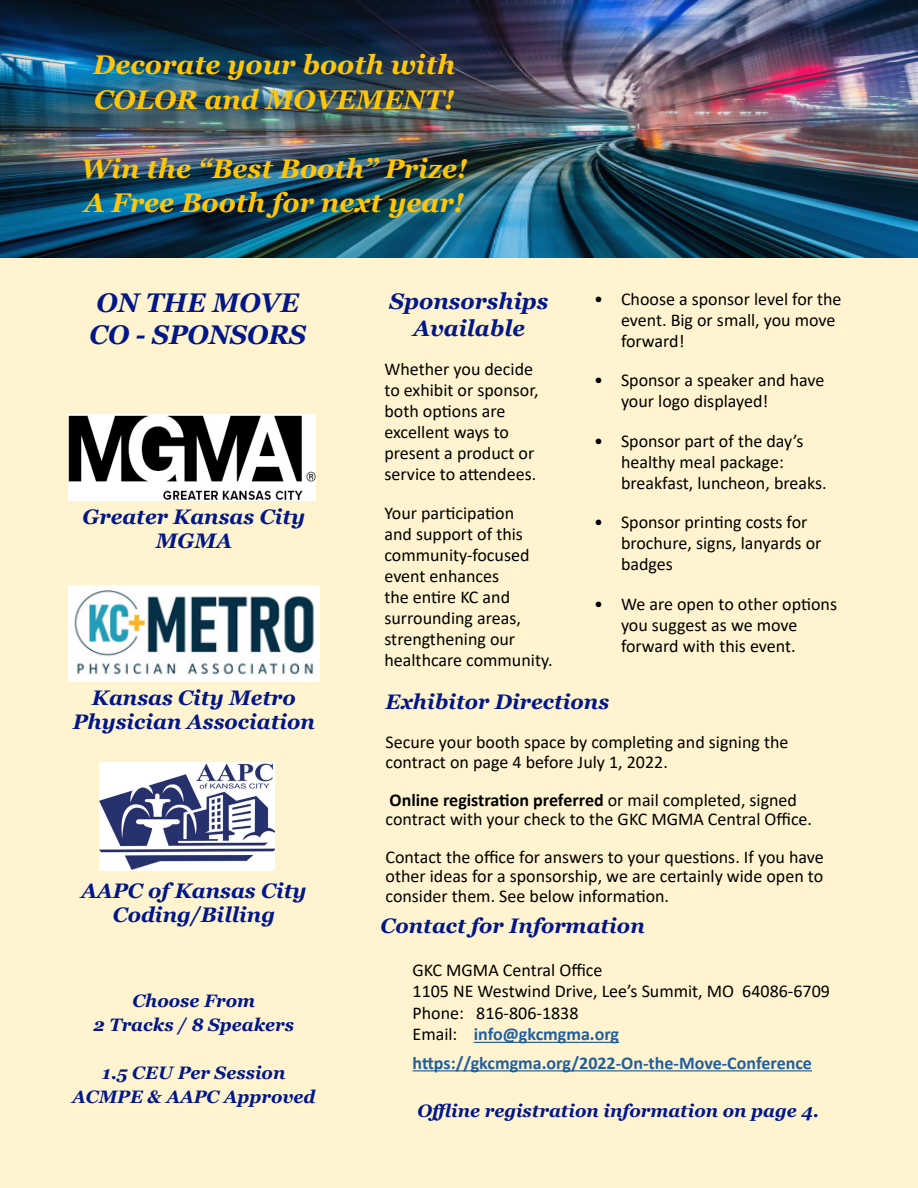
<style>
.page{position:relative;width:918px;height:1188px;background:#fff4cf}
.page>*{position:absolute;margin:0;border:0;box-sizing:border-box;transform-origin:0 0}
.t1{font:italic 700 27px/34.5px "Georgia";color:#ffc509}
.t2{font:italic 700 27px/32.4px "Georgia";color:#001789;scale:.96 1}
.t3{font:italic 700 22.5px/27px "Georgia";color:#001789;text-align:center}
.t4{font:italic 700 21px/24px "Georgia";color:#001789;text-align:center}
.t5{font:18px/21px "Calibri";color:#000}
.t6{font:italic 700 18px/24px "Georgia";color:#001789;text-align:center}
.t7{font:700 18px "Calibri";color:#215e9e}
.s1{font-weight:700}
.s2{font-weight:400;color:#000}
</style>
<div class="page">
<img style="left:0;top:0;width:918px;height:257px">
<hr style="left:474px;top:1042px;width:145px;height:1px;background:#215e9e">
<hr style="left:413px;top:1070px;width:399px;height:1px;background:#215e9e">
<img style="left:68px;top:586px;width:252px;height:95px">
<img style="left:69px;top:415px;width:246px;height:86px">
<img style="left:100px;top:763px;width:174px;height:107px">
<p class="t1" style="left:93px;top:48px;width:364px">Decorate your booth with<br>COLOR and MOVEMENT!</p>
<p class="t1" style="left:81px;top:151px;width:388px">Win the “Best Booth” Prize!<br>A Free Booth for next year!</p>
<p class="t2" style="left:90px;top:286px;width:227px">ON THE MOVE<br>CO - SPONSORS</p>
<p class="t3" style="left:390px;top:287px;width:161px">Sponsorships<br>Available</p>
<p class="t5" style="left:384px;top:358px;width:156px">Whether you decide to exhibit or sponsor, both options are excellent ways to present a product or service to attendees.</p>
<p class="t5" style="left:384px;top:502px;width:170px">Your participation<br>and support of this community-focused event enhances<br>the entire KC and surrounding areas, strengthening our healthcare community.</p>
<p class="t4" style="left:83px;top:505px;width:224px">Greater Kansas City<br>MGMA</p>
<p class="t5" style="left:621px;top:288px;width:222px;text-indent:-27px">• Choose a sponsor level for the event. Big or small, you move forward!</p>
<p class="t5" style="left:621px;top:370px;width:205px;text-indent:-27px">• Sponsor a speaker and have your logo displayed!</p>
<p class="t5" style="left:621px;top:430px;width:207px;text-indent:-27px">• Sponsor part of the day’s healthy meal package: breakfast, luncheon, breaks.</p>
<p class="t5" style="left:621px;top:511px;width:202px;text-indent:-27px">• Sponsor printing costs for brochure, signs, lanyards or badges</p>
<p class="t5" style="left:621px;top:593px;width:218px;text-indent:-27px">• We are open to other options you suggest as we move forward with this event.</p>
<p class="t4" style="left:73px;top:686px;width:244px">Kansas City Metro<br>Physician Association</p>
<p class="t4" style="left:81px;top:879px;width:227px">AAPC of Kansas City<br>Coding/Billing</p>
<p class="t6" style="left:94px;top:989px;width:202px">Choose From<br>2 Tracks / 8 Speakers</p>
<p class="t6" style="left:72px;top:1061px;width:245px">1.5 CEU Per Session<br>ACMPE &amp; AAPC Approved</p>
<p class="t4" style="left:386px;top:690px;width:225px">Exhibitor Directions</p>
<p class="t5" style="left:386px;top:732px;width:404px;line-height:19.5px">Secure your booth space by completing and signing the contract on page 4 before July 1, 2022.</p>
<p class="t5" style="left:386px;top:789px;width:428px;line-height:19.5px"><span class="s1">Online registration preferred</span> or mail completed, signed contract with your check to the GKC MGMA Central Office.</p>
<p class="t5" style="left:386px;top:847px;width:440px;line-height:19.5px;text-align:justify">Contact the office for answers to your questions. If you have other ideas for a sponsorship, we are certainly wide open to consider them. See below information.</p>
<p class="t4" style="left:380px;top:914px;width:266px">Contact for Information</p>
<p class="t5" style="left:413px;top:959px;width:419px;line-height:21.5px">GKC MGMA Central Office<br>1105 NE Westwind Drive, Lee’s Summit, MO 64086-6709<br>Phone: 816-806-1838</p>
<p class="t7" style="left:413px;top:1022px;width:208px"><span class="s2">Email:</span> info@gkcmgma.org</p>
<p class="t7" style="left:413px;top:1050px;width:401px">https://gkcmgma.org/2022-On-the-Move-Conference</p>
<p class="t6" style="left:417px;top:1098px;width:403px">Offline registration information on page 4.</p>
</div>
